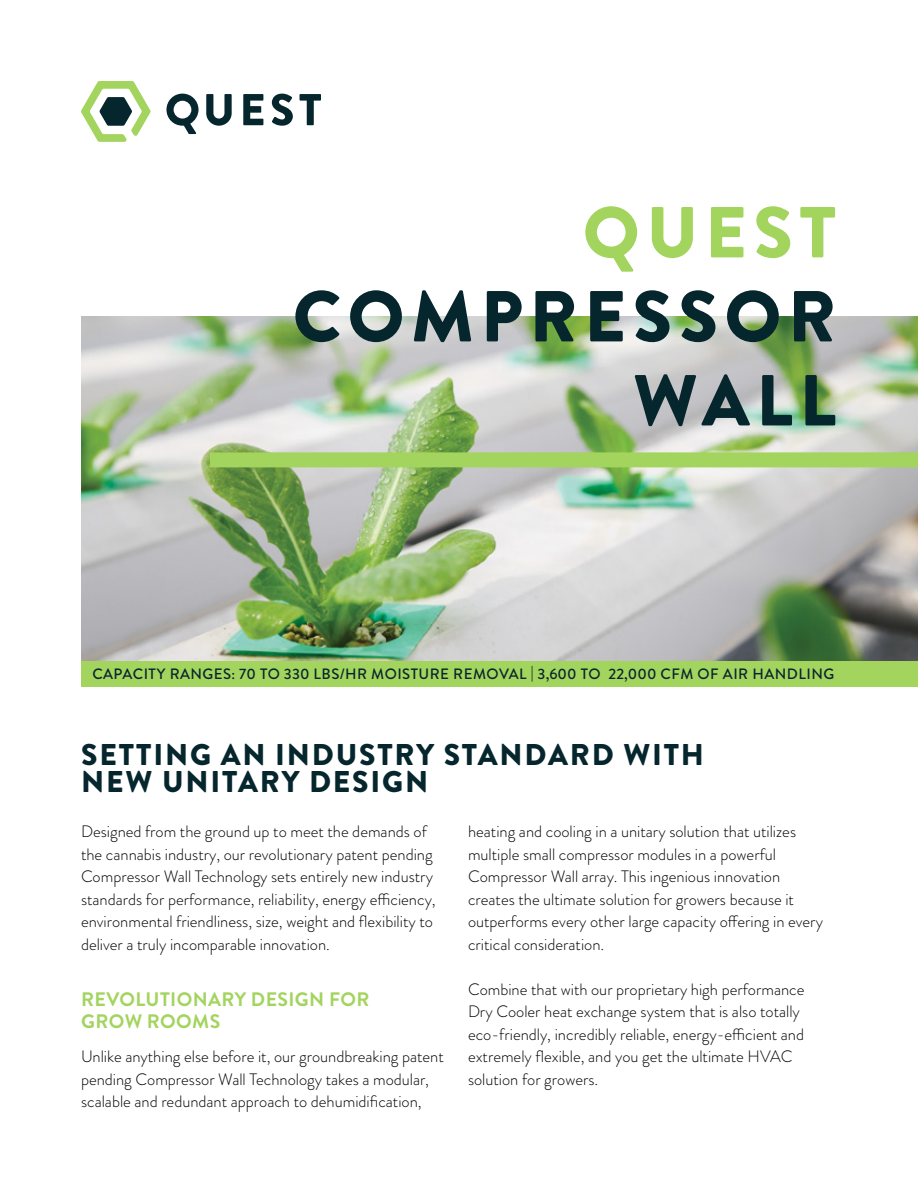
<style>
.page{position:relative;width:918px;height:1188px;background:#fff}
.page>*{position:absolute;margin:0;border:0;box-sizing:border-box;transform-origin:0 0}
.t1{font:900 72px/84px "Brandon Grotesque";letter-spacing:.09em;color:#06262d;text-align:right}
.t2{font:900 72px "Brandon Grotesque";letter-spacing:.09em;color:#a2d45e}
.t3{font:900 30px/27px "Brandon Grotesque";letter-spacing:.06em;color:#06262d}
.t4{font:700 19.5px/22.5px "Brandon Grotesque";letter-spacing:.02em;color:#a2d45e}
.t5{font:300 16.5px/22.5px "Brandon Grotesque";color:#000}
.t6{font:500 15px "Brandon Grotesque";letter-spacing:.03em;color:#06262d}
</style>
<div class="page">
<svg style="left:81px;top:81px;width:70px;height:61px"></svg>
<svg style="left:166px;top:94px;width:33px;height:40px"></svg>
<svg style="left:206px;top:94px;width:26px;height:32px"></svg>
<svg style="left:243px;top:94px;width:20px;height:31px"></svg>
<svg style="left:272px;top:94px;width:21px;height:32px"></svg>
<svg style="left:300px;top:94px;width:21px;height:31px"></svg>
<img style="left:81px;top:316px;width:837px;height:345px">
<div style="left:81px;top:661px;width:837px;height:26px;background:#a2d45e"></div>
<div style="left:210px;top:452px;width:708px;height:15px;background:#a2d45e"></div>
<h1 class="t2" style="left:583px;top:182px;width:255px">QUEST</h1>
<h1 class="t1" style="left:293px;top:276px;width:545px">COMPRESSOR<br>WALL</h1>
<p class="t6" style="left:92px;top:664px;width:743px">CAPACITY RANGES: 70 TO 330 LBS/HR MOISTURE REMOVAL | 3,600 TO 22,000 CFM OF AIR HANDLING</p>
<h2 class="t3" style="left:81px;top:742px;width:624px">SETTING AN INDUSTRY STANDARD WITH<br>NEW UNITARY DESIGN</h2>
<p class="t5" style="left:81px;top:820px;width:356px">Designed from the ground up to meet the demands of the cannabis industry, our revolutionary patent pending Compressor Wall Technology sets entirely new industry standards for performance, reliability, energy efficiency, environmental friendliness, size, weight and flexibility to deliver a truly incomparable innovation.</p>
<p class="t4" style="left:81px;top:988px;width:290px">REVOLUTIONARY DESIGN FOR<br>GROW ROOMS</p>
<p class="t5" style="left:81px;top:1045px;width:364px">Unlike anything else before it, our groundbreaking patent pending Compressor Wall Technology takes a modular, scalable and redundant approach to dehumidification,</p>
<p class="t5" style="left:468px;top:820px;width:357px">heating and cooling in a unitary solution that utilizes multiple small compressor modules in a powerful Compressor Wall array. This ingenious innovation creates the ultimate solution for growers because it outperforms every other large capacity offering in every critical consideration.</p>
<p class="t5" style="left:468px;top:978px;width:338px">Combine that with our proprietary high performance Dry Cooler heat exchange system that is also totally eco-friendly, incredibly reliable, energy-efficient and extremely flexible, and you get the ultimate HVAC solution for growers.</p>
</div>
